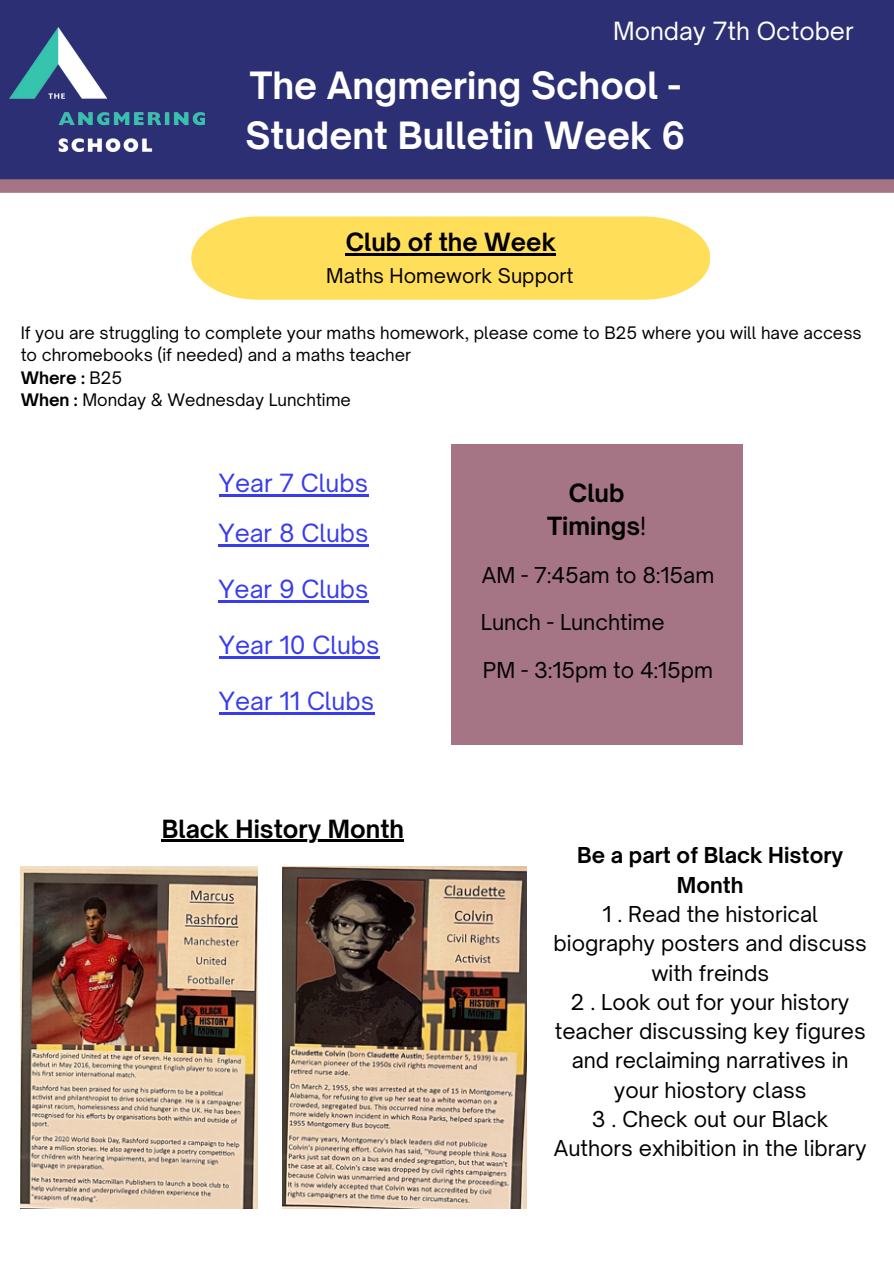
<style>
.page{position:relative;width:894px;height:1264px;background:#fff}
.page>*{position:absolute;margin:0;border:0;box-sizing:border-box;transform-origin:0 0}
.t1{font:700 36px/49.5px "Open Sauce One";color:#fff}
.t2{font:24px "Open Sauce One";color:#383cec}
.t3{font:700 24px/32.7px "Open Sauce One";color:#000;text-align:center}
.t4{font:24px "Open Sauce One";color:#fff}
.t5{font:21px/29.2px "Open Sauce One";color:#000;text-align:center}
.t6{font:19.5px "Open Sauce One";color:#000}
.t7{font:16.5px/22.5px "Open Sauce One";color:#000}
.t8{font:700 16.5px "Open Sauce One";color:#000}
.s1{font-weight:400}
.s2{font-weight:700}
</style>
<div class="page">
<div style="left:0;top:0;width:893px;height:181px;background:#2c2f73"></div>
<img style="left:10px;top:27px;width:194px;height:124px">
<div style="left:0;top:179px;width:893px;height:14px;background:#a67585"></div>
<svg style="left:191px;top:216px;width:519px;height:84px;background:#fddf63"></svg>
<hr style="left:345px;top:254px;width:211px;height:2px;background:#000">
<div style="left:450px;top:443px;width:292px;height:301px;background:#a67585"></div>
<img style="left:20px;top:866px;width:238px;height:342px">
<img style="left:283px;top:866px;width:243px;height:342px">
<hr style="left:219px;top:494px;width:149px;height:2px;background:#383cec">
<hr style="left:218px;top:544px;width:150px;height:3px;background:#383cec">
<hr style="left:218px;top:600px;width:150px;height:3px;background:#383cec">
<hr style="left:219px;top:656px;width:160px;height:3px;background:#383cec">
<hr style="left:219px;top:712px;width:155px;height:3px;background:#383cec">
<hr style="left:162px;top:839px;width:242px;height:3px;background:#000">
<h3 class="t4" style="left:613px;top:16px;width:242px">Monday 7th October</h3>
<h3 class="t1" style="left:245px;top:61px;width:441px">The Angmering School -<br>Student Bulletin Week 6</h3>
<h3 class="t3" style="left:345px;top:226px;width:212px">Club of the Week</h3>
<h1 class="t6" style="left:326px;top:263px;width:249px">Maths Homework Support</h1>
<h3 class="t7" style="left:21px;top:321px;width:842px">If you are struggling to complete your maths homework, please come to B25 where you will have access to chromebooks (if needed) and a maths teacher</h3>
<h3 class="t8" style="left:21px;top:367px;width:103px">Where : <span class="s1">B25</span></h3>
<h3 class="t7" style="left:21px;top:388px;width:331px"><span class="s2">When :</span> Monday &amp; Wednesday Lunchtime</h3>
<h4 class="t2" style="left:219px;top:468px;width:150px">Year 7 Clubs</h4>
<h4 class="t2" style="left:218px;top:518px;width:151px">Year 8 Clubs</h4>
<h4 class="t2" style="left:218px;top:574px;width:152px">Year 9 Clubs</h4>
<h2 class="t2" style="left:219px;top:630px;width:162px">Year 10 Clubs</h2>
<p class="t2" style="left:219px;top:686px;width:157px">Year 11 Clubs</p>
<p class="t3" style="left:162px;top:812px;width:244px">Black History Month</p>
<h2 class="t3" style="left:547px;top:476px;width:101px">Club<br>Timings<span class="s1">!</span></h2>
<h4 class="t5" style="left:481px;top:560px;width:234px">AM - 7:45am to 8:15am</h4>
<p class="t5" style="left:481px;top:607px;width:185px">Lunch - Lunchtime</p>
<p class="t5" style="left:483px;top:655px;width:231px">PM - 3:15pm to 4:15pm</p>
<h4 class="t5" style="left:553px;top:840px;width:314px"><span class="s2">Be a part of Black History<br>Month<br></span>1 . Read the historical biography posters and discuss with freinds<br>2 . Look out for your history teacher discussing key figures and reclaiming narratives in your hiostory class<br>3 . Check out our Black<br>Authors exhibition in the library</h4>
</div>
